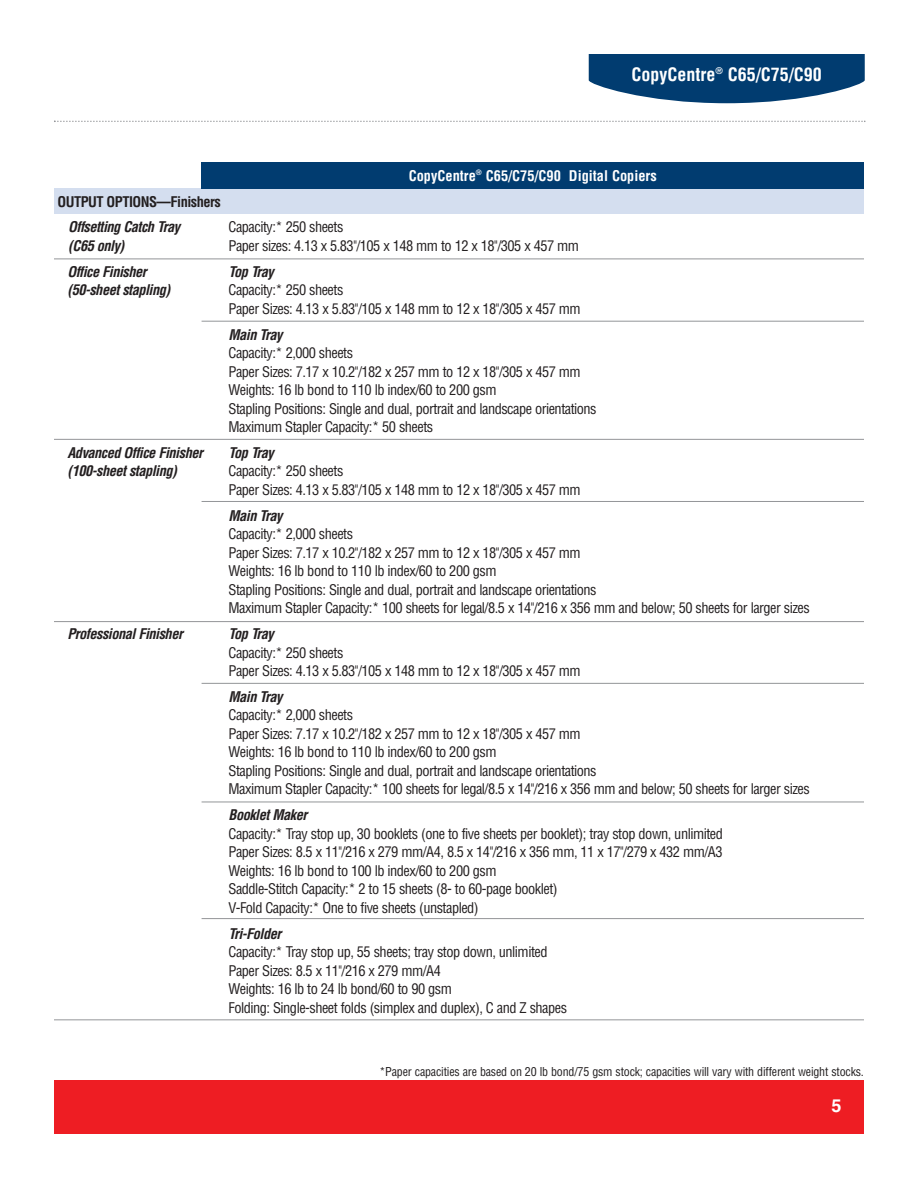
<style>
.page{position:relative;width:918px;height:1188px;background:#fff}
.page>*{position:absolute;margin:0;border:0;box-sizing:border-box;transform-origin:0 0}
.t1{font:700 condensed 18px "Helvetica";color:#fff}
.t2{font:700 18px "Helvetica";color:#fff}
.t3{font:condensed 14.4px/18.5px "Helvetica";letter-spacing:-.035em;color:#231f20}
.t4{font:italic 700 condensed 14.4px/18.5px "Helvetica";color:#231f20}
.t5{font:700 condensed 14.4px "Helvetica";color:#fff}
.t6{font:700 condensed 14.4px "Helvetica";letter-spacing:-.035em;color:#231f20}
.t7{font:condensed 12px "Helvetica";letter-spacing:-.015em;color:#231f20}
</style>
<div class="page">
<div style="left:54px;top:189px;width:810px;height:25px;background:#d4deef"></div>
<div style="left:202px;top:162px;width:662px;height:27px;background:#013c70"></div>
<div style="left:54px;top:1080px;width:810px;height:54px;background:#ee1d23"></div>
<svg style="left:589px;top:54px;width:276px;height:49px;background:#215482"></svg>
<svg style="left:54px;top:121px;width:812px;height:1px"></svg>
<hr style="left:54px;top:259px;width:810px;height:1px;background:#939598">
<hr style="left:202px;top:321px;width:662px;height:1px;background:#939598">
<hr style="left:54px;top:439px;width:810px;height:1px;background:#939598">
<hr style="left:54px;top:621px;width:810px;height:1px;background:#939598">
<hr style="left:54px;top:1019px;width:810px;height:1px;background:#939598">
<hr style="left:202px;top:683px;width:662px;height:1px;background:#939598">
<hr style="left:202px;top:802px;width:662px;height:1px;background:#939598">
<hr style="left:202px;top:918px;width:662px;height:1px;background:#939598">
<hr style="left:202px;top:501px;width:662px;height:1px;background:#939598">
<p class="t1" style="left:632px;top:67px;width:192px">CopyCentre<sup>®</sup> C65/C75/C90</p>
<p class="t6" style="left:57px;top:196px;width:165px">OUTPUT OPTIONS—Finishers</p>
<p class="t4" style="left:68px;top:219px;width:113px">Offsetting Catch Tray (C65 only)</p>
<p class="t4" style="left:68px;top:263px;width:107px">Office Finisher (50-sheetstapling)</p>
<p class="t4" style="left:68px;top:445px;width:140px">Advanced Office Finisher (100-sheetstapling)</p>
<p class="t4" style="left:68px;top:626px;width:120px">ProfessionalFinisher</p>
<p class="t5" style="left:409px;top:170px;width:249px">CopyCentre<sup>®</sup> C65/C75/C90 Digital Copiers</p>
<p class="t3" style="left:229px;top:219px;width:352px">Capacity:* 250 sheets<br>Paper sizes: 4.13 x 5.83"/105 x 148 mm to 12 x 18"/305 x 457 mm</p>
<p class="t4" style="left:229px;top:264px;width:47px">Top Tray</p>
<p class="t3" style="left:229px;top:282px;width:354px">Capacity:* 250 sheets<br>Paper Sizes: 4.13 x 5.83"/105 x 148 mm to 12 x 18"/305 x 457 mm</p>
<p class="t4" style="left:229px;top:326px;width:55px">Main Tray</p>
<p class="t3" style="left:229px;top:345px;width:370px">Capacity:* 2,000 sheets<br>Paper Sizes: 7.17 x 10.2"/182 x 257 mm to 12 x 18"/305 x 457 mm Weights: 16 lb bond to 110 lb index/60 to 200 gsm<br>Stapling Positions: Single and dual, portrait and landscape orientations Maximum Stapler Capacity:* 50 sheets</p>
<p class="t4" style="left:229px;top:445px;width:47px">Top Tray</p>
<p class="t3" style="left:229px;top:463px;width:354px">Capacity:* 250 sheets<br>Paper Sizes: 4.13 x 5.83"/105 x 148 mm to 12 x 18"/305 x 457 mm</p>
<p class="t4" style="left:229px;top:508px;width:55px">Main Tray</p>
<p class="t3" style="left:229px;top:526px;width:583px">Capacity:* 2,000 sheets<br>Paper Sizes: 7.17 x 10.2"/182 x 257 mm to 12 x 18"/305 x 457 mm<br>Weights: 16 lb bond to 110 lb index/60 to 200 gsm<br>Stapling Positions: Single and dual, portrait and landscape orientations<br>Maximum Stapler Capacity:* 100 sheets for legal/8.5 x 14"/216 x 356 mm and below; 50 sheets for larger sizes</p>
<p class="t4" style="left:229px;top:626px;width:47px">Top Tray</p>
<p class="t3" style="left:229px;top:644px;width:354px">Capacity:* 250 sheets<br>Paper Sizes: 4.13 x 5.83"/105 x 148 mm to 12 x 18"/305 x 457 mm</p>
<p class="t4" style="left:229px;top:689px;width:55px">Main Tray</p>
<p class="t3" style="left:229px;top:707px;width:583px">Capacity:* 2,000 sheets<br>Paper Sizes: 7.17 x 10.2"/182 x 257 mm to 12 x 18"/305 x 457 mm<br>Weights: 16 lb bond to 110 lb index/60 to 200 gsm<br>Stapling Positions: Single and dual, portrait and landscape orientations<br>Maximum Stapler Capacity:* 100 sheets for legal/8.5 x 14"/216 x 356 mm and below; 50 sheets for larger sizes</p>
<p class="t4" style="left:229px;top:807px;width:83px">BookletMaker</p>
<p class="t3" style="left:229px;top:825px;width:496px">Capacity:* Tray stop up, 30 booklets (one to five sheets per booklet); tray stop down, unlimited Paper Sizes: 8.5 x 11"/216 x 279 mm/A4, 8.5 x 14"/216 x 356 mm, 11 x 17"/279 x 432 mm/A3<br>Weights: 16 lb bond to 100 lb index/60 to 200 gsm<br>Saddle-Stitch Capacity:* 2 to 15 sheets (8- to 60-page booklet)<br>V-Fold Capacity:* One to five sheets (unstapled)</p>
<p class="t4" style="left:229px;top:925px;width:57px">Tri-Folder</p>
<p class="t3" style="left:229px;top:944px;width:340px">Capacity:* Tray stop up, 55 sheets; tray stop down, unlimited Paper Sizes: 8.5 x 11"/216 x 279 mm/A4<br>Weights: 16 lb to 24 lb bond/60 to 90 gsm<br>Folding: Single-sheet folds (simplex and duplex), C and Z shapes</p>
<p class="t7" style="left:379px;top:1067px;width:486px">*Paper capacities are based on 20 lb bond/75 gsm stock; capacities will vary with different weight stocks.</p>
<p class="t2" style="left:831px;top:1099px;width:12px">5</p>
</div>
